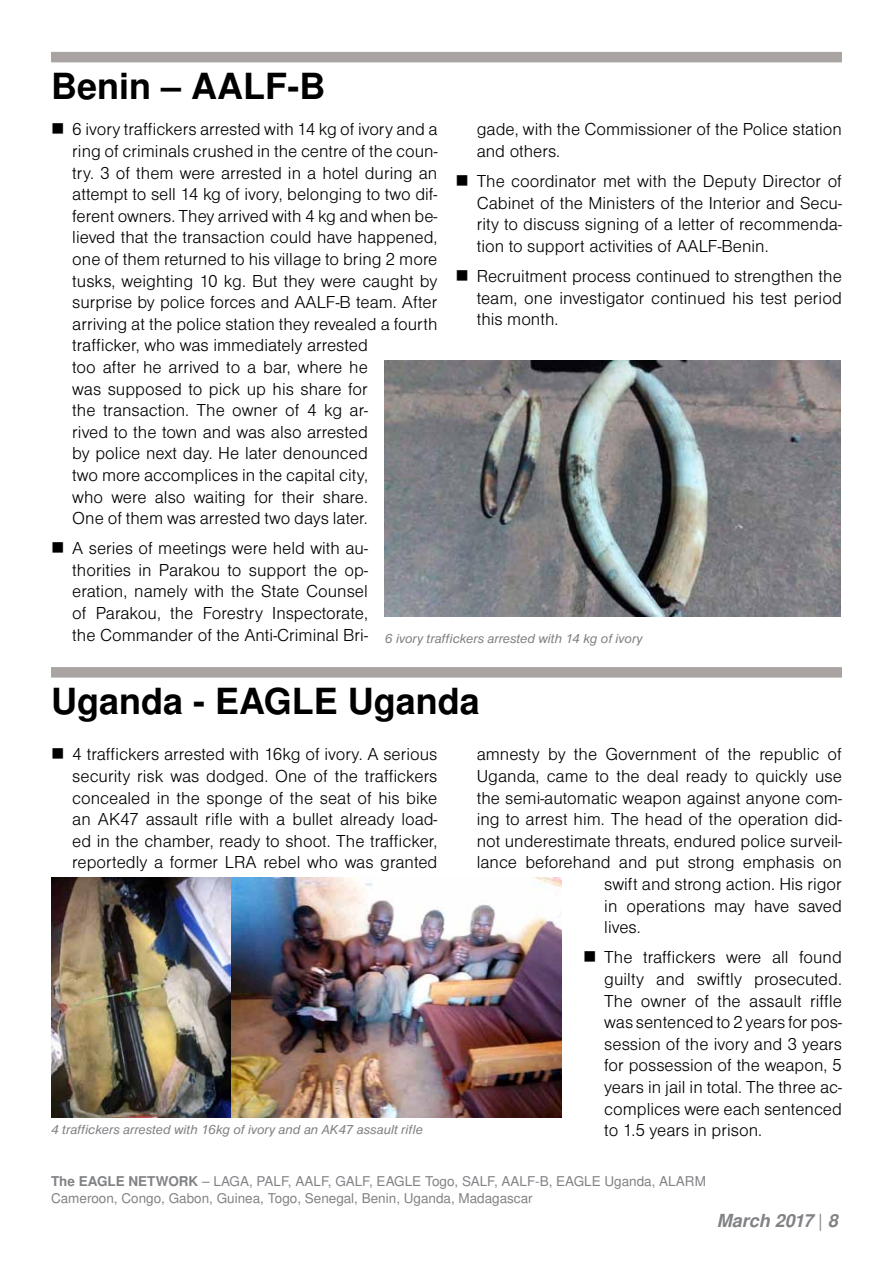
<style>
.page{position:relative;width:893px;height:1263px;background:#fff}
.page>*{position:absolute;margin:0;border:0;box-sizing:border-box;transform-origin:0 0}
.t1{font:700 36px "Nimbus Sans LOT";color:#000}
.t2{font:18px/21.6px "Nimbus Sans DOT Ligh";color:#000;text-align:justify}
.t3{font:italic 700 18px "Nimbus Sans LOT";color:#808285}
.t4{font:13.5px/16.2px "Nimbus Sans LOT";color:#808285}
.t5{font:italic 13.5px "Nimbus Sans DOT";color:#808285}
.s1{font-weight:700}
.s2{font-weight:400;font-style:normal}
</style>
<div class="page">
<div style="left:51px;top:52px;width:791px;height:10px;background:#a9a3a1"></div>
<img style="left:385px;top:360px;width:456px;height:256px">
<div style="left:51px;top:667px;width:791px;height:11px;background:#a9a3a1"></div>
<img style="left:51px;top:878px;width:510px;height:239px">
<h1 class="t1" style="left:51px;top:64px;width:276px">Benin – AALF-B</h1>
<p class="t2" style="left:72px;top:119px;width:367px;text-align:left">6 ivory traffickers arrested with 14 kg of ivory and a ring of criminals crushed in the centre of the coun&shy;try. 3 of them were arrested in a hotel during an attempt to sell 14 kg of ivory, belonging to two dif&shy;ferent owners. They arrived with 4 kg and when be&shy;lieved that the transaction could have happened, one of them returned to his village to bring 2 more tusks, weighting 10 kg. But they were caught by surprise by police forces and AALF-B team. After arriving at the police station they revealed a fourth trafficker, who was immediately arrested<br>too after he arrived to a bar, where he<br>was supposed to pick up his share for<br>the transaction. The owner of 4 kg ar-<br>rived to the town and was also arrested<br>by police next day. He later denounced<br>two more accomplices in the capital city,<br>who were also waiting for their share.<br>One of them was arrested two days later.</p>
<p class="t2" style="left:72px;top:538px;width:297px">A series of meetings were held with au&shy;thorities in Parakou to support the op&shy;eration, namely with the State Counsel of Parakou, the Forestry Inspectorate, the Commander of the Anti-Criminal Bri-</p>
<p class="t2" style="left:477px;top:119px;width:367px">gade, with the Commissioner of the Police station and others.</p>
<p class="t2" style="left:477px;top:170px;width:367px">The coordinator met with the Deputy Director of Cabinet of the Ministers of the Interior and Secu&shy;rity to discuss signing of a letter of recommenda&shy;tion to support activities of AALF-Benin.</p>
<p class="t2" style="left:477px;top:265px;width:367px">Recruitment process continued to strengthen the team, one investigator continued his test period this month.</p>
<p class="t5" style="left:385px;top:630px;width:259px">6 ivory traffickers arrested with 14 kg of ivory</p>
<h1 class="t1" style="left:51px;top:679px;width:430px">Uganda - EAGLE Uganda</h1>
<p class="t2" style="left:72px;top:744px;width:367px">4 traffickers arrested with 16kg of ivory. A serious security risk was dodged. One of the traffickers concealed in the sponge of the seat of his bike an AK47 assault rifle with a bullet already load&shy;ed in the chamber, ready to shoot. The trafficker, reportedly a former LRA rebel who was granted</p>
<p class="t2" style="left:477px;top:744px;width:367px">amnesty by the Government of the republic of</p>
<p class="t2" style="left:477px;top:765px;width:367px">Uganda, came to the deal ready to quickly use</p>
<p class="t2" style="left:477px;top:787px;width:367px">the semi-automatic weapon against anyone com-</p>
<p class="t2" style="left:477px;top:809px;width:367px">ing to arrest him. The head of the operation did-</p>
<p class="t2" style="left:477px;top:830px;width:367px">not underestimate threats, endured police surveil-</p>
<p class="t2" style="left:477px;top:852px;width:367px">lance beforehand and put strong emphasis on</p>
<p class="t2" style="left:604px;top:873px;width:239px">swift and strong action. His rigor</p>
<p class="t2" style="left:604px;top:895px;width:239px">in operations may have saved</p>
<p class="t2" style="left:604px;top:917px;width:38px">lives.</p>
<p class="t2" style="left:604px;top:947px;width:239px">The traffickers were all found guilty and swiftly prosecuted.<br>The owner of the assault riffle was sentenced to 2 years for pos&shy;session of the ivory and 3 years for possession of the weapon, 5 years in jail in total. The three ac&shy;complices were each sentenced</p>
<p class="t5" style="left:51px;top:1122px;width:373px">4 traffickers arrested with 16kg of ivory and an AK47 assault rifle</p>
<p class="t2" style="left:604px;top:1120px;width:159px">to 1.5 years in prison.</p>
<p class="t4" style="left:51px;top:1174px;width:656px"><span class="s1">The EAGLE NETWORK</span> – LAGA, PALF, AALF, GALF, EAGLE Togo, SALF, AALF-B, EAGLE Uganda, ALARM<br>Cameroon, Congo, Gabon, Guinea, Togo, Senegal, Benin, Uganda, Madagascar</p>
<p class="t3" style="left:717px;top:1210px;width:122px">March 2017 <span class="s2">|</span> 8</p>
</div>
